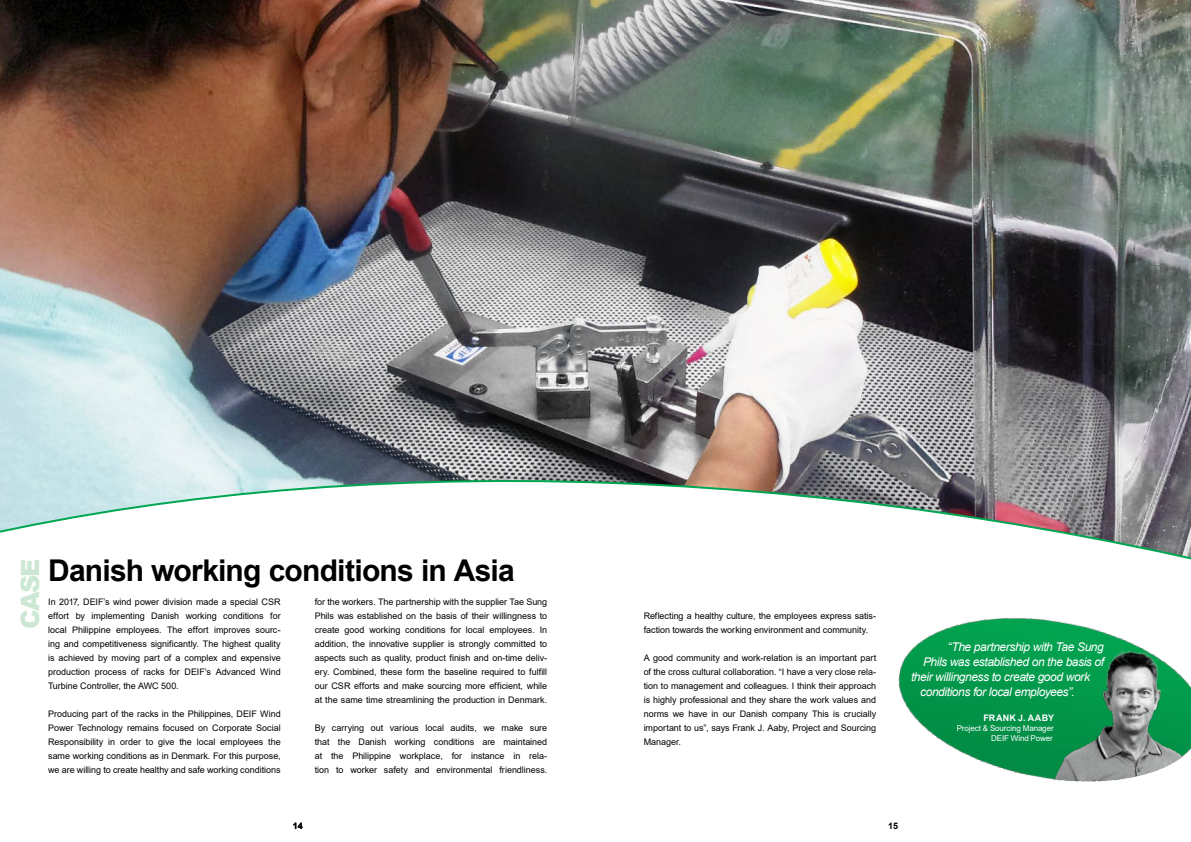
<style>
.page{position:relative;width:1191px;height:842px;background:#fff}
.page>*{position:absolute;margin:0;border:0;box-sizing:border-box;transform-origin:0 0}
.t1{font:700 30px "Arial";letter-spacing:-.025em;color:#000}
.t2{font:900 25.2px "Arial";color:#cce7d3}
.t3{font:italic 12px "Arial";letter-spacing:-.035em;color:#fff}
.t4{font:9px/14px "Arial";letter-spacing:-.005em;color:#000;text-align:justify}
.t5{font:700 9px "Arial";letter-spacing:.025em;color:#fff}
.t6{font:700 9px "Arial";color:#000}
.t7{font:8px/10px "Arial";letter-spacing:-.015em;color:#fff;text-align:right}
</style>
<div class="page">
<img style="left:0;top:0;width:1191px;height:313px">
<svg style="left:0;top:313px;width:1191px;height:247px"></svg>
<img style="left:898px;top:617px;width:240px;height:162px">
<img style="left:1049px;top:646px;width:142px;height:136px">
<h2 class="t2" style="left:12px;top:629px;width:72px;rotate:-90deg">CASE</h2>
<h1 class="t1" style="left:48px;top:550px;width:468px">Danish working conditions in Asia</h1>
<p class="t4" style="left:48px;top:594px;width:234px">In 2017, DEIF’s wind power division made a special CSR effort by implementing Danish working conditions for local Philippine employees. The effort improves sourc&shy;ing and competitiveness significantly. The highest quality is achieved by moving part of a complex and expensive production process of racks for DEIF’s Advanced Wind Turbine Controller, the AWC 500.</p>
<p class="t4" style="left:48px;top:707px;width:234px">Producing part of the racks in the Philippines, DEIF Wind Power Technology remains focused on Corporate Social Responsibility in order to give the local employees the same working conditions as in Denmark. For this purpose, we are willing to create healthy and safe working conditions</p>
<p class="t4" style="left:315px;top:595px;width:234px">for the workers. The partnership with the supplier Tae Sung Phils was established on the basis of their willingness to create good working conditions for local employees. In addition, the innovative supplier is strongly committed to aspects such as quality, product finish and on-time deliv&shy;ery. Combined, these form the baseline required to fulfill our CSR efforts and make sourcing more efficient, while at the same time streamlining the production in Denmark.</p>
<p class="t4" style="left:315px;top:721px;width:234px">By carrying out various local audits, we make sure that the Danish working conditions are maintained at the Philippine workplace, for instance in rela&shy;tion to worker safety and environmental friendliness.</p>
<p class="t6" style="left:293px;top:819px;width:12px">14</p>
<p class="t4" style="left:643px;top:608px;width:234px">Reflecting a healthy culture, the employees express satis&shy;faction towards the working environment and community.</p>
<p class="t4" style="left:643px;top:650px;width:234px">A good community and work-relation is an important part of the cross cultural collaboration. “I have a very close rela&shy;tion to management and colleagues. I think their approach is highly professional and they share the work values and norms we have in our Danish company This is crucially important to us”, says Frank J. Aaby, Project and Sourcing Manager.</p>
<h3 class="t3" style="left:947px;top:639px;width:158px">“The partnership with Tae Sung</h3>
<h3 class="t3" style="left:923px;top:654px;width:183px">Phils was established on the basis of</h3>
<h3 class="t3" style="left:911px;top:669px;width:180px">their willingness to create good work</h3>
<h3 class="t3" style="left:920px;top:684px;width:156px">conditions for local employees”.</h3>
<p class="t5" style="left:983px;top:711px;width:72px">FRANK J. AABY</p>
<p class="t7" style="left:956px;top:723px;width:98px">Project &amp; Sourcing Manager<br>DEIF Wind Power</p>
<p class="t6" style="left:888px;top:819px;width:12px">15</p>
</div>
